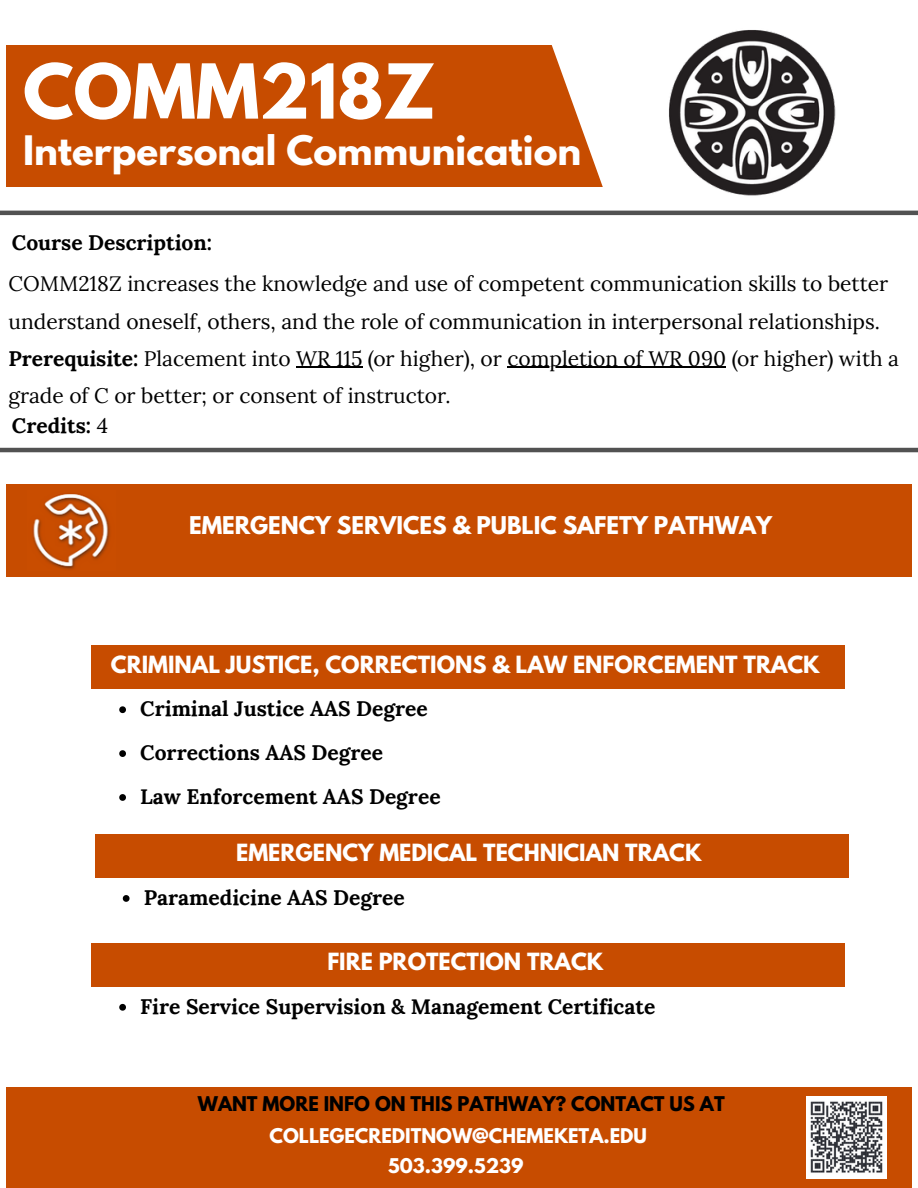
<style>
.page{position:relative;width:918px;height:1188px;background:#fff}
.page>*{position:absolute;margin:0;border:0;box-sizing:border-box;transform-origin:0 0}
.t1{font:700 67.05px "League Spartan";color:#fff}
.t2{font:700 36px "League Spartan";color:#fff}
.t3{font:700 21.75px "League Spartan";color:#fff}
.t4{font:21px/37.2px "Lora";color:#000}
.t5{font:700 21px "Lora";color:#000}
.t6{font:700 21px "League Spartan";color:#fff}
.t7{font:700 18px "League Spartan";color:#fff}
.t8{font:700 18px "League Spartan";color:#000}
.s1{font-weight:700}
.s2{font-weight:400}
</style>
<div class="page">
<div style="left:6px;top:45px;width:605px;height:141px;background:#c74c00"></div>
<svg style="left:551px;top:45px;width:126px;height:171px"></svg>
<hr style="left:0;top:448px;width:918px;height:4px;background:#525252">
<div style="left:6px;top:1087px;width:906px;height:101px;background:#c74c00"></div>
<img style="left:661px;top:30px;width:175px;height:172px">
<hr style="left:0;top:211px;width:918px;height:4px;background:#525252">
<div style="left:6px;top:484px;width:905px;height:93px;background:#c74c00"></div>
<img style="left:806px;top:1096px;width:80px;height:82px">
<img style="left:33px;top:494px;width:77px;height:76px">
<div style="left:92px;top:646px;width:753px;height:43px;background:#c74c00"></div>
<svg style="left:119px;top:706px;width:7px;height:7px"></svg>
<svg style="left:119px;top:750px;width:7px;height:7px"></svg>
<svg style="left:119px;top:794px;width:7px;height:7px"></svg>
<div style="left:95px;top:834px;width:754px;height:43px;background:#c74c00"></div>
<svg style="left:123px;top:895px;width:7px;height:7px"></svg>
<hr style="left:296px;top:367px;width:66px;height:1px;background:#000">
<hr style="left:507px;top:367px;width:219px;height:1px;background:#000">
<div style="left:92px;top:943px;width:753px;height:43px;background:#c74c00"></div>
<svg style="left:119px;top:1004px;width:7px;height:7px"></svg>
<h5 class="t1" style="left:23px;top:58px;width:413px">COMM218Z</h5>
<p class="t2" style="left:23px;top:133px;width:560px">Interpersonal Communication</p>
<h1 class="t5" style="left:12px;top:229px;width:202px">Course Description:</h1>
<p class="t4" style="left:9px;top:265px;width:892px">COMM218Z increases the knowledge and use of competent communication skills to better understand oneself, others, and the role of communication in interpersonal relationships.<br><span class="s1">Prerequisite:</span> Placement into WR 115 (or higher), or completion of WR 090 (or higher) with a</p>
<p class="t4" style="left:9px;top:376px;width:444px">grade of C or better; or consent of instructor.</p>
<h2 class="t5" style="left:12px;top:412px;width:98px">Credits: <span class="s2">4</span></h2>
<h5 class="t3" style="left:189px;top:514px;width:584px">EMERGENCY SERVICES &amp; PUBLIC SAFETY PATHWAY</h5>
<p class="t6" style="left:111px;top:654px;width:710px">CRIMINAL JUSTICE, CORRECTIONS &amp; LAW ENFORCEMENT TRACK</p>
<h3 class="t5" style="left:140px;top:695px;width:289px">Criminal Justice AAS Degree</h3>
<h3 class="t5" style="left:140px;top:739px;width:244px">Corrections AAS Degree</h3>
<p class="t5" style="left:140px;top:783px;width:302px">Law Enforcement AAS Degree</p>
<p class="t6" style="left:236px;top:842px;width:467px">EMERGENCY MEDICAL TECHNICIAN TRACK</p>
<h3 class="t5" style="left:144px;top:884px;width:263px">Paramedicine AAS Degree</h3>
<p class="t6" style="left:327px;top:951px;width:277px">FIRE PROTECTION TRACK</p>
<p class="t5" style="left:140px;top:993px;width:517px">Fire Service Supervision &amp; Management Certificate</p>
<p class="t8" style="left:198px;top:1095px;width:528px">WANT MORE INFO ON THIS PATHWAY? CONTACT US AT</p>
<h3 class="t7" style="left:270px;top:1127px;width:379px">COLLEGECREDITNOW@CHEMEKETA.EDU</h3>
<p class="t7" style="left:388px;top:1156px;width:137px">503.399.5239</p>
</div>
